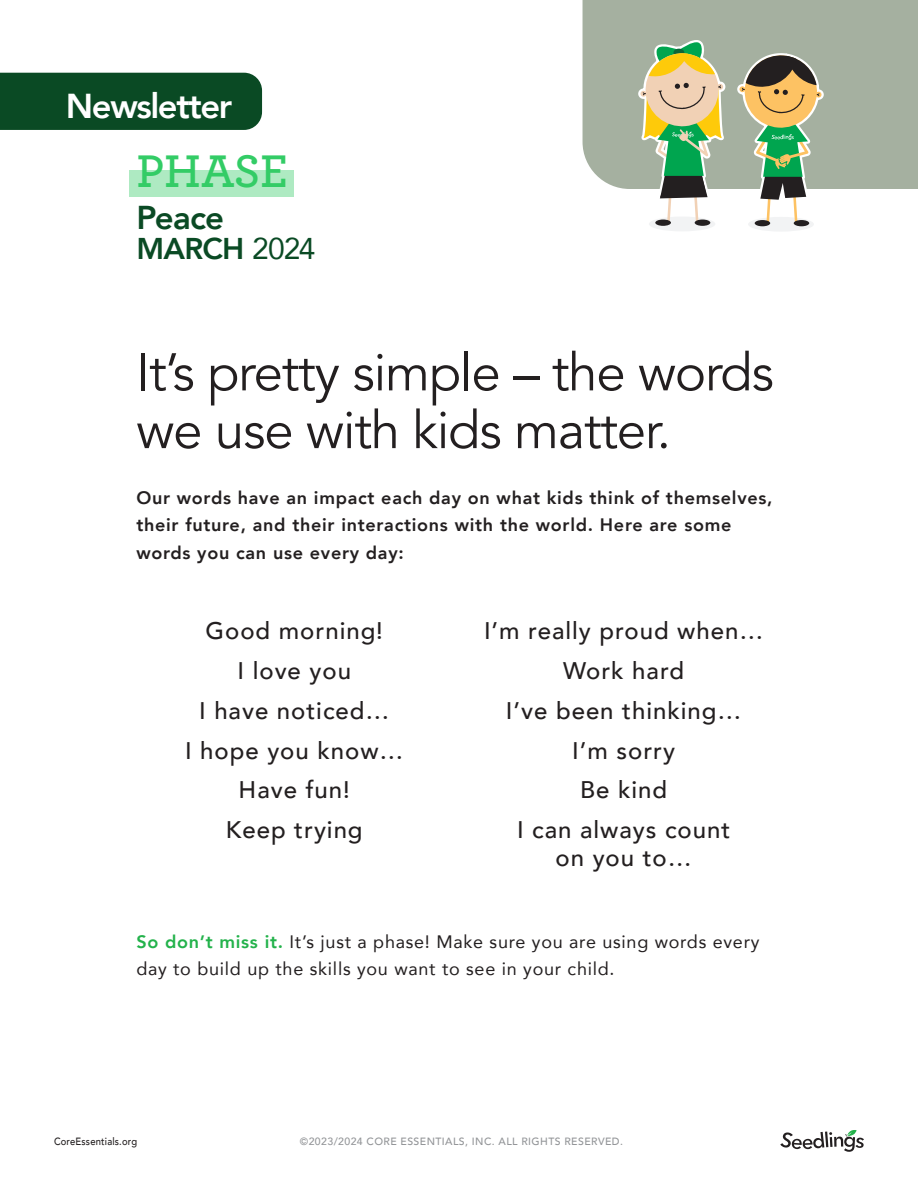
<style>
.page{position:relative;width:918px;height:1188px;background:#fff}
.page>*{position:absolute;margin:0;border:0;box-sizing:border-box;transform-origin:0 0}
.t1{font:52.5px/57.8px "Avenir";letter-spacing:-.02em;color:#231f20}
.t2{font:600 48px "Archer";color:#3c6}
.t3{font:800 34.5px "Avenir";letter-spacing:-.04em;color:#fff}
.t4{font:800 33px "Avenir";letter-spacing:-.025em;color:#0a4a24}
.t5{font:800 30px "Avenir";letter-spacing:-.025em;color:#0a4a24}
.t6{font:500 24px/39.8px "Avenir";letter-spacing:.04em;color:#231f20;text-align:center}
.t7{font:800 18px/27.8px "Avenir";letter-spacing:.04em;color:#231f20}
.t8{font:18px/27.8px "Avenir";letter-spacing:.04em;color:#231f20}
.t9{font:500 10.5px "Avenir";letter-spacing:.04em;color:#939598}
.t10{font:500 10.5px "Avenir";letter-spacing:.02em;color:#231f20;scale:.9 1}
.s1{font-weight:400}
.s2{font-weight:800;color:#23b24b}
</style>
<div class="page">
<svg style="left:780px;top:1130px;width:84px;height:22px"></svg>
<div style="left:130px;top:170px;width:164px;height:27px;background:#aeeac2"></div>
<div style="left:0;top:73px;width:262px;height:57px;background:#0a4a24"></div>
<div style="left:583px;top:0;width:335px;height:189px;background:#a5b0a0"></div>
<svg style="left:638px;top:40px;width:90px;height:191px"></svg>
<svg style="left:735px;top:45px;width:89px;height:186px"></svg>
<p class="t3" style="left:66px;top:79px;width:168px">Newsletter</p>
<p class="t2" style="left:136px;top:136px;width:153px">PHASE</p>
<p class="t4" style="left:136px;top:192px;width:89px">Peace</p>
<p class="t5" style="left:136px;top:225px;width:181px">MARCH <span class="s1">2024</span></p>
<p class="t1" style="left:136px;top:344px;width:639px">It’s pretty simple – the words we use with kids matter.</p>
<p class="t7" style="left:136px;top:484px;width:638px">Our words have an impact each day on what kids think of themselves, their future, and their interactions with the world. Here are some words you can use every day:</p>
<p class="t6" style="left:206px;top:610px;width:179px">Good morning!</p>
<p class="t6" style="left:237px;top:650px;width:115px">I love you</p>
<p class="t6" style="left:185px;top:689px;width:220px">I have noticed…<br>I hope you know…</p>
<p class="t6" style="left:226px;top:769px;width:138px">Have fun!<br>Keep trying</p>
<p class="t6" style="left:484px;top:610px;width:281px">I’m really proud when…</p>
<p class="t6" style="left:563px;top:650px;width:122px">Work hard</p>
<p class="t6" style="left:506px;top:689px;width:237px">I’ve been thinking…<br>I’m sorry</p>
<p class="t6" style="left:517px;top:769px;width:215px">Be kind<br>I can always count</p>
<p class="t6" style="left:556px;top:836px;width:138px">on you to…</p>
<p class="t8" style="left:136px;top:927px;width:625px"><span class="s2">So don’t miss it.</span> It’s just a phase! Make sure you are using words every day to build up the skills you want to see in your child.</p>
<p class="t10" style="left:54px;top:1132px;width:94px">CoreEssentials.org</p>
<p class="t9" style="left:300px;top:1132px;width:325px">©2023/2024 CORE ESSENTIALS, INC. ALL RIGHTS RESERVED.</p>
</div>
